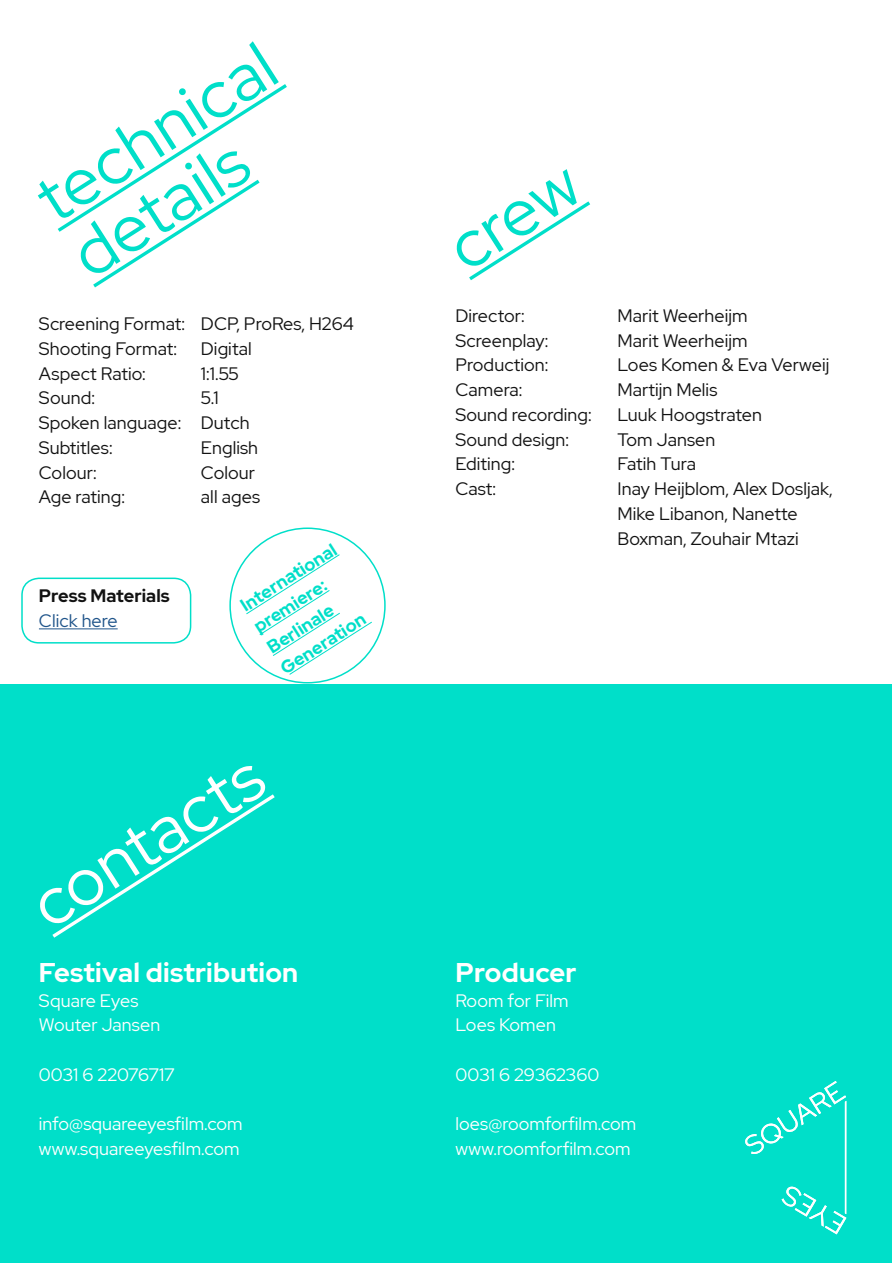
<style>
.page{position:relative;width:893px;height:1263px;background:#fff}
.page>*{position:absolute;margin:0;border:0;box-sizing:border-box;transform-origin:0 0}
.t1{font:67.5px/65.7px "Red Hat Display";color:#00dfc9}
.t2{font:67.5px "Red Hat Display";color:#fff}
.t3{font:700 27px "Red Hat Display";letter-spacing:.01em;color:#fff}
.t4{font:18px/24.8px "Red Hat Display";letter-spacing:.005em;color:#121212}
.t5{font:18px/24.8px "Red Hat Display";letter-spacing:.005em;color:#fff}
.t6{font:700 18px/24.8px "Red Hat Display";color:#00dfc9}
.t7{font:700 18px "Red Hat Display";letter-spacing:.005em;color:#121212}
.t8{font:18px "Red Hat Display";letter-spacing:.005em;color:#1f548a}
.t9{font:18px "Red Hat Display";letter-spacing:-.015em;color:#121212}
</style>
<div class="page">
<div style="left:1px;top:685px;width:891px;height:578px;background:#00dfc9"></div>
<hr style="left:39px;top:628px;width:79px;height:1px;background:#1f548a">
<svg style="left:52px;top:794px;width:223px;height:144px"></svg>
<svg style="left:57px;top:84px;width:230px;height:204px"></svg>
<svg style="left:469px;top:201px;width:122px;height:79px"></svg>
<div style="left:21px;top:578px;width:170px;height:66px;border:2px solid #00dfc9;border-radius:17px"></div>
<svg style="left:745px;top:1081px;width:101px;height:153px"></svg>
<svg style="left:245px;top:553px;width:128px;height:123px"></svg>
<h1 class="t1" style="left:24px;top:177px;width:272px;rotate:-33deg">technical details</h1>
<p class="t4" style="left:39px;top:311px;width:317px">Screening Format: DCP, ProRes, H264<br>Shooting Format:</p>
<p class="t4" style="left:201px;top:336px;width:52px">Digital</p>
<p class="t4" style="left:39px;top:360px;width:108px">Aspect Ratio:</p>
<p class="t4" style="left:201px;top:360px;width:39px">1:1.55</p>
<p class="t4" style="left:39px;top:385px;width:58px">Sound:</p>
<p class="t4" style="left:39px;top:385px;width:212px;text-indent:162px">5.1<br>Spoken language: Dutch<br>Subtitles:</p>
<p class="t4" style="left:201px;top:435px;width:59px">English</p>
<p class="t4" style="left:39px;top:459px;width:59px">Colour:</p>
<p class="t4" style="left:201px;top:459px;width:56px">Colour</p>
<p class="t4" style="left:39px;top:484px;width:88px">Age rating:</p>
<p class="t4" style="left:201px;top:484px;width:61px">all ages</p>
<p class="t7" style="left:39px;top:584px;width:132px">Press Materials</p>
<p class="t8" style="left:39px;top:609px;width:80px">Click here</p>
<p class="t6" style="left:235px;top:597px;width:112px;rotate:-33deg">International premiere:<br>Berlinale<br>Generation</p>
<h1 class="t2" style="left:13px;top:875px;width:263px;rotate:-33deg">contacts</h1>
<h2 class="t3" style="left:39px;top:955px;width:261px">Festival distribution</h2>
<p class="t5" style="left:39px;top:987px;width:123px">Square Eyes<br>Wouter Jansen</p>
<p class="t5" style="left:39px;top:1062px;width:137px">0031 6 22076717</p>
<p class="t5" style="left:39px;top:1111px;width:205px">info@squareeyesfilm.com www.squareeyesfilm.com</p>
<h1 class="t1" style="left:435px;top:225px;width:143px;rotate:-33deg">crew</h1>
<p class="t4" style="left:455px;top:303px;width:71px">Director:</p>
<p class="t4" style="left:617px;top:303px;width:132px">Marit Weerheijm</p>
<p class="t4" style="left:455px;top:327px;width:95px">Screenplay:</p>
<p class="t4" style="left:617px;top:327px;width:132px">Marit Weerheijm</p>
<p class="t4" style="left:455px;top:352px;width:94px">Production:</p>
<p class="t4" style="left:617px;top:352px;width:213px">Loes Komen &amp; Eva Verweij</p>
<p class="t4" style="left:455px;top:377px;width:69px">Camera:</p>
<p class="t4" style="left:617px;top:377px;width:101px">Martijn Melis</p>
<p class="t4" style="left:455px;top:402px;width:138px">Sound recording:</p>
<p class="t4" style="left:617px;top:402px;width:146px">Luuk Hoogstraten</p>
<p class="t4" style="left:455px;top:426px;width:115px">Sound design:</p>
<p class="t4" style="left:617px;top:426px;width:99px">Tom Jansen</p>
<p class="t4" style="left:455px;top:451px;width:61px">Editing:</p>
<p class="t9" style="left:617px;top:452px;width:80px">Fatih Tura</p>
<p class="t4" style="left:455px;top:476px;width:42px">Cast:</p>
<p class="t4" style="left:617px;top:476px;width:217px">Inay Heijblom, Alex Dosljak,<br>Mike Libanon, Nanette<br>Boxman, Zouhair Mtazi</p>
<h2 class="t3" style="left:455px;top:955px;width:123px">Producer</h2>
<p class="t5" style="left:455px;top:987px;width:115px">Room for Film<br>Loes Komen</p>
<p class="t5" style="left:455px;top:1062px;width:145px">0031 6 29362360</p>
<p class="t5" style="left:455px;top:1111px;width:182px">loes@roomforfilm.com www.roomforfilm.com</p>
</div>
